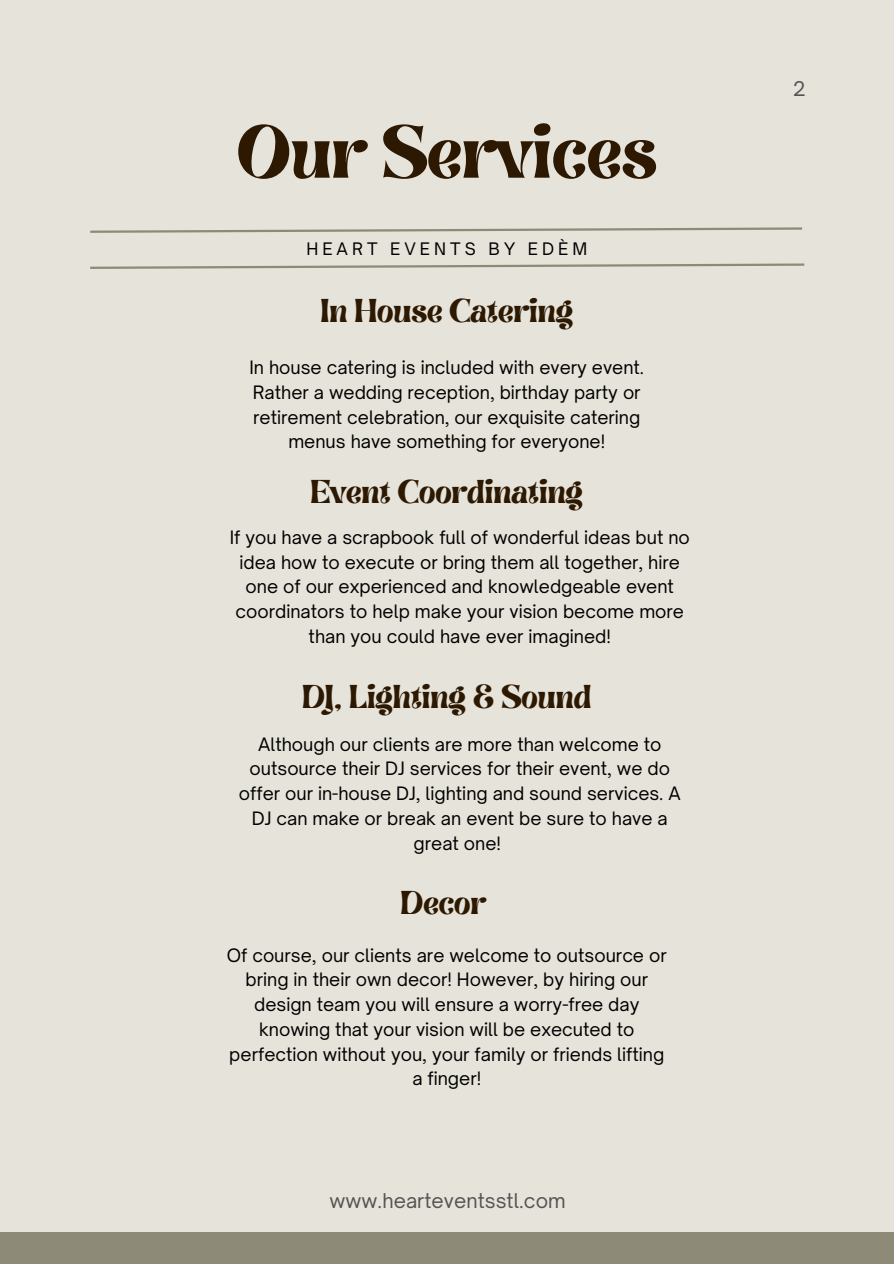
<style>
.page{position:relative;width:894px;height:1264px;background:#fff}
.page>*{position:absolute;margin:0;border:0;box-sizing:border-box;transform-origin:0 0}
.t1{font:60px "Brasika Display";color:#2d1902}
.t2{font:26.55px "Brasika Display";color:#2d1902}
.t3{font:19.5px "Open Sauce One";letter-spacing:.005em;color:#545454}
.t4{font:17.7px/24.8px "Open Sauce One";color:#000;text-align:center}
.t5{font:16.5px "Open Sauce One";letter-spacing:.245em;color:#000}
</style>
<div class="page">
<div style="left:0;top:0;width:893px;height:1263px;background:#e6e3da"></div>
<div style="left:0;top:1232px;width:893px;height:31px;background:#8d8a78"></div>
<svg style="left:90px;top:227px;width:713px;height:6px"></svg>
<svg style="left:90px;top:263px;width:715px;height:6px"></svg>
<h1 class="t1" style="left:236px;top:106px;width:422px">Our Services</h1>
<p class="t5" style="left:306px;top:238px;width:282px">HEART EVENTS BY EDÈM</p>
<h3 class="t2" style="left:320px;top:290px;width:254px">In House Catering</h3>
<h2 class="t4" style="left:249px;top:355px;width:396px">In house catering is included with every event.<br>Rather a wedding reception, birthday party or retirement celebration, our exquisite catering menus have something for everyone!</h2>
<p class="t2" style="left:310px;top:471px;width:274px">Event Coordinating</p>
<h3 class="t4" style="left:230px;top:524px;width:461px">If you have a scrapbook full of wonderful ideas but no idea how to execute or bring them all together, hire one of our experienced and knowledgeable event coordinators to help make your vision become more than you could have ever imagined!</h3>
<p class="t2" style="left:302px;top:676px;width:291px">DJ, Lighting &amp; Sound</p>
<h2 class="t4" style="left:239px;top:731px;width:443px">Although our clients are more than welcome to outsource their DJ services for their event, we do offer our in-house DJ, lighting and sound services. A DJ can make or break an event be sure to have a great one!</h2>
<h2 class="t2" style="left:400px;top:882px;width:87px">Decor</h2>
<h3 class="t4" style="left:227px;top:942px;width:441px">Of course, our clients are welcome to outsource or bring in their own decor! However, by hiring our design team you will ensure a worry-free day knowing that your vision will be executed to perfection without you, your family or friends lifting a finger!</h3>
<h2 class="t3" style="left:329px;top:1188px;width:238px">www.hearteventsstl.com</h2>
<p class="t3" style="left:793px;top:76px;width:14px">2</p>
</div>
